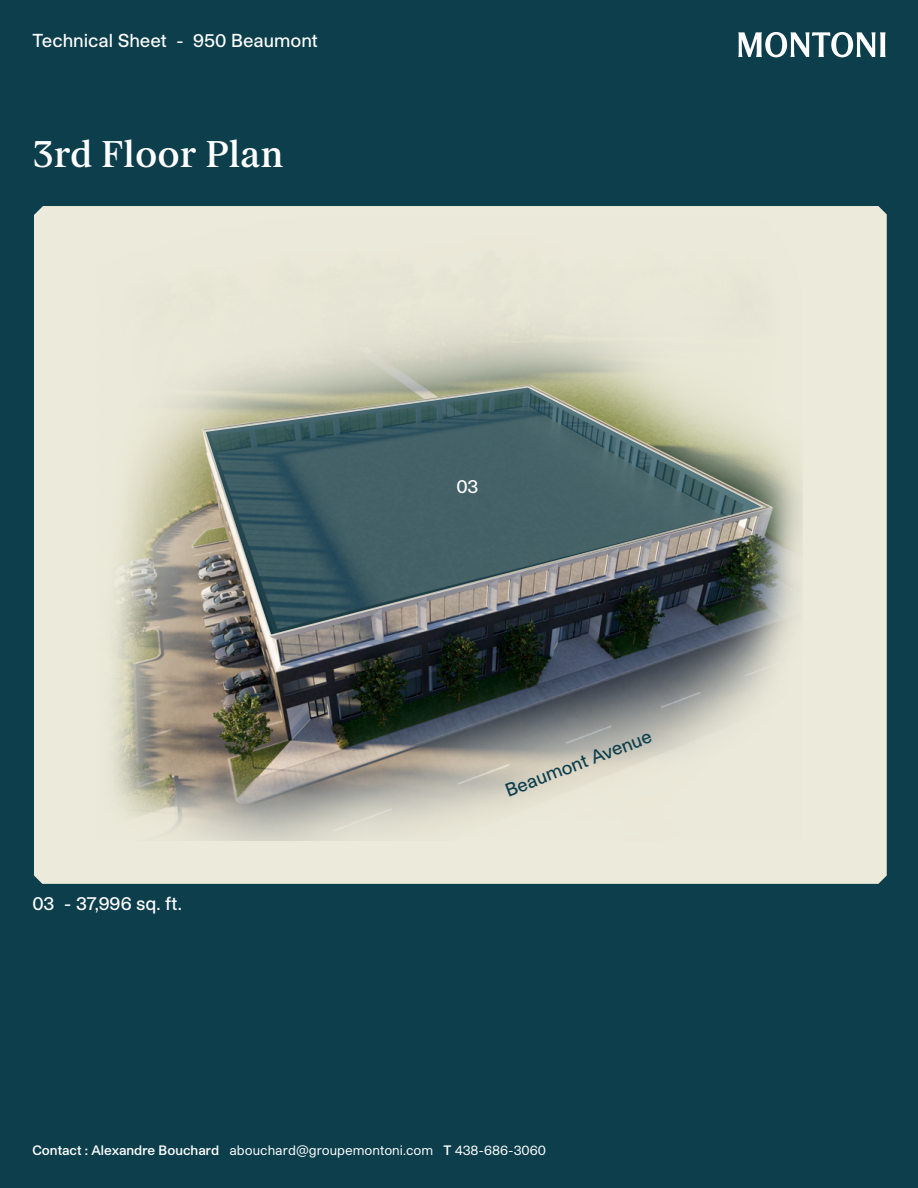
<style>
.page{position:relative;width:918px;height:1188px;background:#0c3e4c}
.page>*{position:absolute;margin:0;border:0;box-sizing:border-box;transform-origin:0 0}
.t1{font:500 36px "FK Roman Standard";color:#fff}
.t2{font:500 18px "Studio Pro";color:#fff}
.t3{font:500 18px "Studio Pro";color:#0c3e4c}
.t4{font:13.2px "Studio Pro";color:#fff}
.s1{font-weight:600}
</style>
<div class="page">
<svg style="left:738px;top:32px;width:148px;height:25px"></svg>
<div style="left:34px;top:206px;width:853px;height:678px;background:#eceada"></div>
<img style="left:86px;top:216px;width:745px;height:624px">
<img style="left:203px;top:385px;width:563px;height:252px">
<h2 class="t2" style="left:32px;top:28px;width:287px">Technical Sheet - 950 Beaumont</h2>
<p class="t1" style="left:32px;top:126px;width:253px">3rd Floor Plan</p>
<p class="t2" style="left:32px;top:892px;width:151px">03 - 37,996 sq. ft.</p>
<p class="t2" style="left:457px;top:475px;width:23px">03</p>
<p class="t3" style="left:502px;top:780px;width:157px;rotate:-21deg">Beaumont Avenue</p>
<p class="t4" style="left:32px;top:1142px;width:515px"><span class="s1">Contact : Alexandre Bouchard</span> abouchard@groupemontoni.com <span class="s1">T</span> 438-686-3060</p>
</div>
